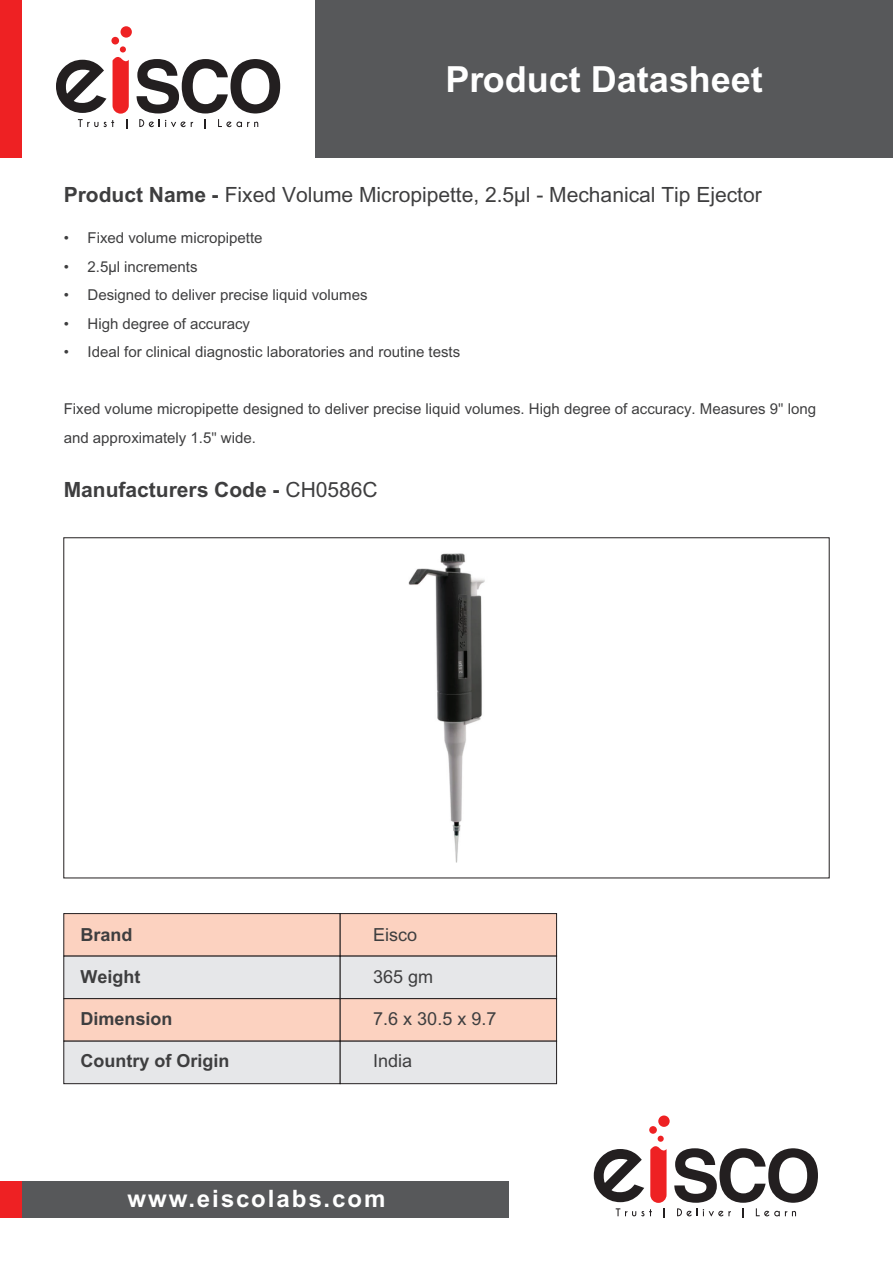
<style>
.page{position:relative;width:893px;height:1263px;background:#fff}
.page>*{position:absolute;margin:0;border:0;box-sizing:border-box;transform-origin:0 0}
.t1{font:700 36px "Arial";color:#fff}
.t2{font:700 24px "Arial";letter-spacing:.08em;color:#fff}
.t3{font:21px "Arial";color:#3e3e3f}
.t4{font:700 21px "Arial";color:#3e3e3f}
.t5{font:700 18px "Arial";color:#3e3e3f}
.t6{font:18px "Arial";color:#3e3e3f}
.t7{font:15px/28.5px "Arial";color:#3e3e3f}
.s1{font-weight:700}
.s2{font-weight:400}
</style>
<div class="page">
<div style="left:0;top:0;width:21px;height:158px;background:#ee2123"></div>
<div style="left:315px;top:0;width:578px;height:158px;background:#57585a"></div>
<div style="left:0;top:1182px;width:509px;height:36px;background:#57585a"></div>
<div style="left:0;top:1182px;width:21px;height:36px;background:#ee2123"></div>
<div style="left:63px;top:913px;width:278px;height:43px;background:#fcd2c0;border:1px solid #231f20"></div>
<div style="left:63px;top:956px;width:278px;height:43px;background:#e6e7e9"></div>
<div style="left:63px;top:998px;width:278px;height:43px;background:#fcd2c0;border:1px solid #231f20"></div>
<div style="left:63px;top:1041px;width:278px;height:43px;background:#e6e7e9;border:1px solid #231f20"></div>
<div style="left:340px;top:913px;width:217px;height:43px;background:#fcd2c0;border:1px solid #231f20"></div>
<div style="left:340px;top:956px;width:217px;height:43px;background:#e6e7e9"></div>
<div style="left:340px;top:998px;width:217px;height:43px;background:#fcd2c0;border:1px solid #231f20"></div>
<div style="left:340px;top:1041px;width:217px;height:43px;background:#e6e7e9;border:1px solid #231f20"></div>
<svg style="left:139px;top:119px;width:54px;height:8px"></svg>
<svg style="left:218px;top:119px;width:40px;height:8px"></svg>
<div style="left:120px;top:46px;width:6px;height:7px;background:#ee2123;border-radius:50%"></div>
<div style="left:111px;top:37px;width:8px;height:8px;background:#ee2123;border-radius:50%"></div>
<div style="left:121px;top:26px;width:11px;height:12px;background:#ee2123;border-radius:50%"></div>
<svg style="left:137px;top:59px;width:143px;height:54px"></svg>
<svg style="left:56px;top:57px;width:73px;height:72px"></svg>
<div style="left:649px;top:1126px;width:8px;height:8px;background:#ee2123;border-radius:50%"></div>
<div style="left:658px;top:1115px;width:12px;height:12px;background:#ee2123;border-radius:50%"></div>
<svg style="left:674px;top:1148px;width:144px;height:70px"></svg>
<svg style="left:594px;top:1136px;width:73px;height:82px"></svg>
<div style="left:63px;top:537px;width:767px;height:341px;background:#fff;border:1px solid #231f20"></div>
<img style="left:408px;top:553px;width:77px;height:310px">
<h1 class="t1" style="left:445px;top:58px;width:319px">Product Datasheet</h1>
<h3 class="t3" style="left:64px;top:182px;width:699px"><span class="s1">Product Name -</span> Fixed Volume Micropipette, 2.5µl - Mechanical Tip Ejector</h3>
<p class="t7" style="left:64px;top:224px;width:200px">• Fixed volume micropipette</p>
<p class="t7" style="left:64px;top:252px;width:135px">• 2.5µl increments</p>
<p class="t7" style="left:64px;top:281px;width:305px">• Designed to deliver precise liquid volumes</p>
<p class="t7" style="left:64px;top:309px;width:188px">• High degree of accuracy</p>
<p class="t7" style="left:64px;top:338px;width:398px">• Ideal for clinical diagnostic laboratories and routine tests</p>
<p class="t7" style="left:64px;top:395px;width:754px">Fixed volume micropipette designed to deliver precise liquid volumes. High degree of accuracy. Measures 9" long and approximately 1.5" wide.</p>
<h3 class="t4" style="left:64px;top:477px;width:315px">Manufacturers Code - <span class="s2">CH0586C</span></h3>
<p class="t5" style="left:80px;top:924px;width:54px">Brand</p>
<p class="t5" style="left:80px;top:966px;width:61px">Weight</p>
<p class="t5" style="left:80px;top:1008px;width:94px">Dimension</p>
<p class="t5" style="left:80px;top:1050px;width:151px">Country of Origin</p>
<p class="t6" style="left:373px;top:925px;width:46px">Eisco</p>
<p class="t6" style="left:373px;top:967px;width:62px">365 gm</p>
<p class="t6" style="left:373px;top:1009px;width:125px">7.6 x 30.5 x 9.7</p>
<p class="t6" style="left:373px;top:1051px;width:41px">India</p>
<h2 class="t2" style="left:128px;top:1184px;width:259px">www.eiscolabs.com</h2>
</div>
